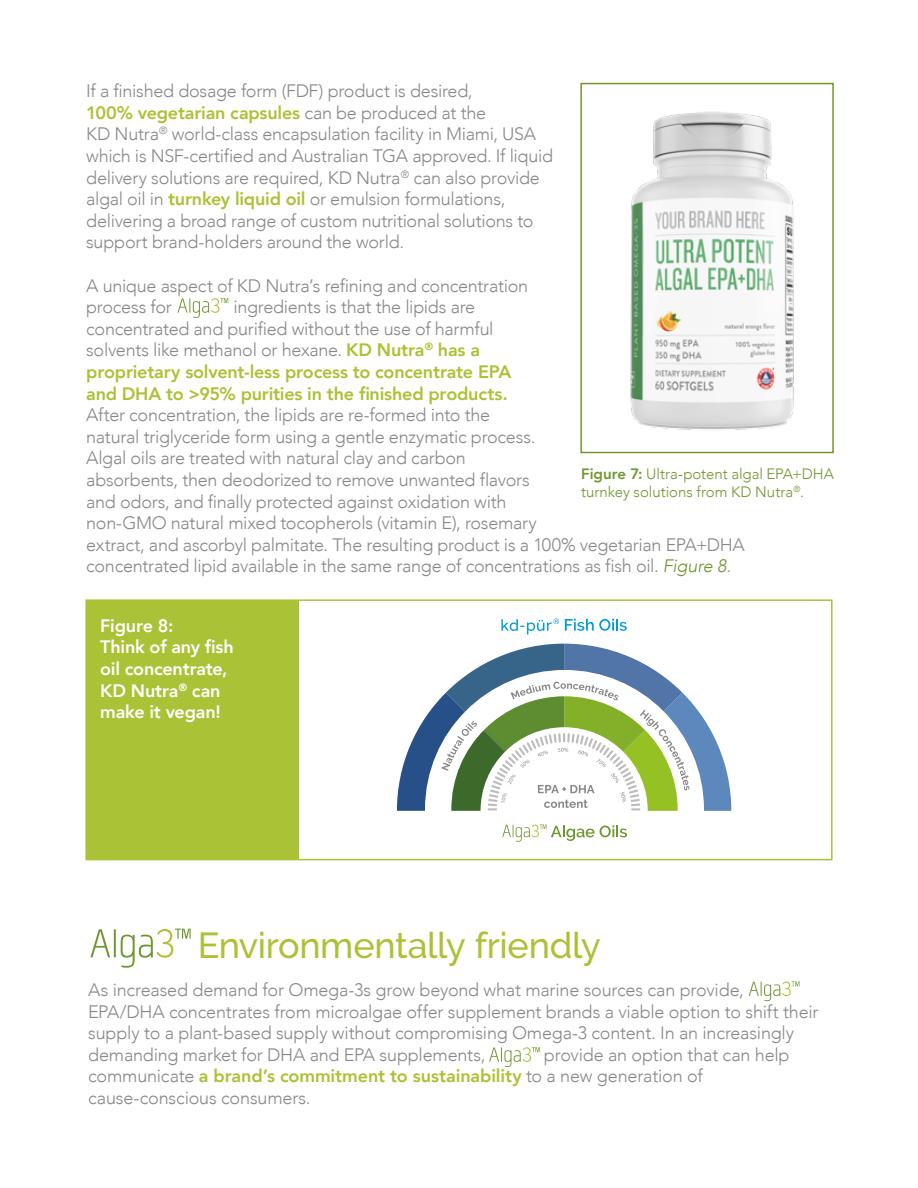
<style>
.page{position:relative;width:918px;height:1188px;background:#fff}
.page>*{position:absolute;margin:0;border:0;box-sizing:border-box;transform-origin:0 0}
.t1{font:500 36px "Raleway";letter-spacing:-.01em;color:#aac235}
.t2{font:300 18px/21.6px "Avenir";letter-spacing:-.015em;color:#888787}
.t3{font:800 18px/21.6px "Avenir";letter-spacing:-.01em;color:#fff}
.t4{font:300 15px/18px "Avenir";color:#6e972e}
.s1{font-weight:800;color:#aac235}
.s2{font-style:italic;color:#6e972e}
.s3{font-weight:800}
</style>
<div class="page">
<img style="left:630px;top:112px;width:164px;height:318px">
<div style="left:580px;top:83px;width:254px;height:370px;border:2px solid #6e972e"></div>
<svg style="left:90px;top:929px;width:101px;height:39px"></svg>
<svg style="left:749px;top:981px;width:51px;height:20px"></svg>
<svg style="left:489px;top:1047px;width:51px;height:20px"></svg>
<svg style="left:178px;top:298px;width:50px;height:20px"></svg>
<svg style="left:565px;top:619px;width:62px;height:12px"></svg>
<div style="left:425px;top:670px;width:279px;height:279px;border:26px solid #fff;border-radius:50%"></div>
<svg style="left:397px;top:644px;width:334px;height:167px"></svg>
<svg style="left:502px;top:824px;width:125px;height:18px"></svg>
<svg style="left:501px;top:619px;width:58px;height:16px"></svg>
<div style="left:86px;top:600px;width:213px;height:260px;background:#aac235"></div>
<div style="left:85px;top:599px;width:748px;height:261px;border:2px solid #aac235"></div>
<p class="t2" style="left:86px;top:80px;width:468px">If a finished dosage form (FDF) product is desired,<br><span class="s1">100% vegetarian capsules</span> can be produced at the<br>KD Nutra<sup>®</sup> world-class encapsulation facility in Miami, USA which is NSF-certified and Australian TGA approved. If liquid delivery solutions are required, KD Nutra<sup>®</sup> can also provide algal oil in <span class="s1">turnkey liquid oil</span> or emulsion formulations, delivering a broad range of custom nutritional solutions to support brand-holders around the world.</p>
<p class="t2" style="left:86px;top:275px;width:444px">A unique aspect of KD Nutra’s refining and concentration process for</p>
<p class="t2" style="left:86px;top:296px;width:427px;text-indent:147px">ingredients is that the lipids are concentrated and purified without the use of harmful solvents like methanol or hexane. <span class="s1">KD Nutra</span><sup>®</sup> <span class="s1">has a proprietary solvent-less process to concentrate EPA and DHA to &gt;95% purities in the finished products.</span></p>
<p class="t2" style="left:86px;top:404px;width:660px">After concentration, the lipids are re-formed into the<br>natural triglyceride form using a gentle enzymatic process.<br>Algal oils are treated with natural clay and carbon<br>absorbents, then deodorized to remove unwanted flavors<br>and odors, and finally protected against oxidation with<br>non-GMO natural mixed tocopherols (vitamin E), rosemary<br>extract, and ascorbyl palmitate. The resulting product is a 100% vegetarian EPA+DHA concentrated lipid available in the same range of concentrations as fish oil. <span class="s2">Figure 8.</span></p>
<p class="t4" style="left:581px;top:465px;width:254px"><span class="s3">Figure 7:</span> Ultra-potent algal EPA+DHA turnkey solutions from KD Nutra<sup>®</sup>.</p>
<p class="t3" style="left:100px;top:615px;width:135px">Figure 8:<br>Think of any fish oil concentrate,<br>KD Nutra<sup>®</sup> can make it vegan!</p>
<h1 class="t1" style="left:198px;top:924px;width:404px">Environmentally friendly</h1>
<p class="t2" style="left:88px;top:979px;width:732px">As increased demand for Omega-3s grow beyond what marine sources can provide, EPA/DHA concentrates from microalgae offer supplement brands a viable option to shift their supply to a plant-based supply without compromising Omega-3 content. In an increasingly demanding market for DHA and EPA supplements,</p>
<p class="t2" style="left:88px;top:1044px;width:703px;text-indent:456px">provide an option that can help communicate <span class="s1">a brand’s commitment to sustainability</span> to a new generation of cause-conscious consumers.</p>
</div>
